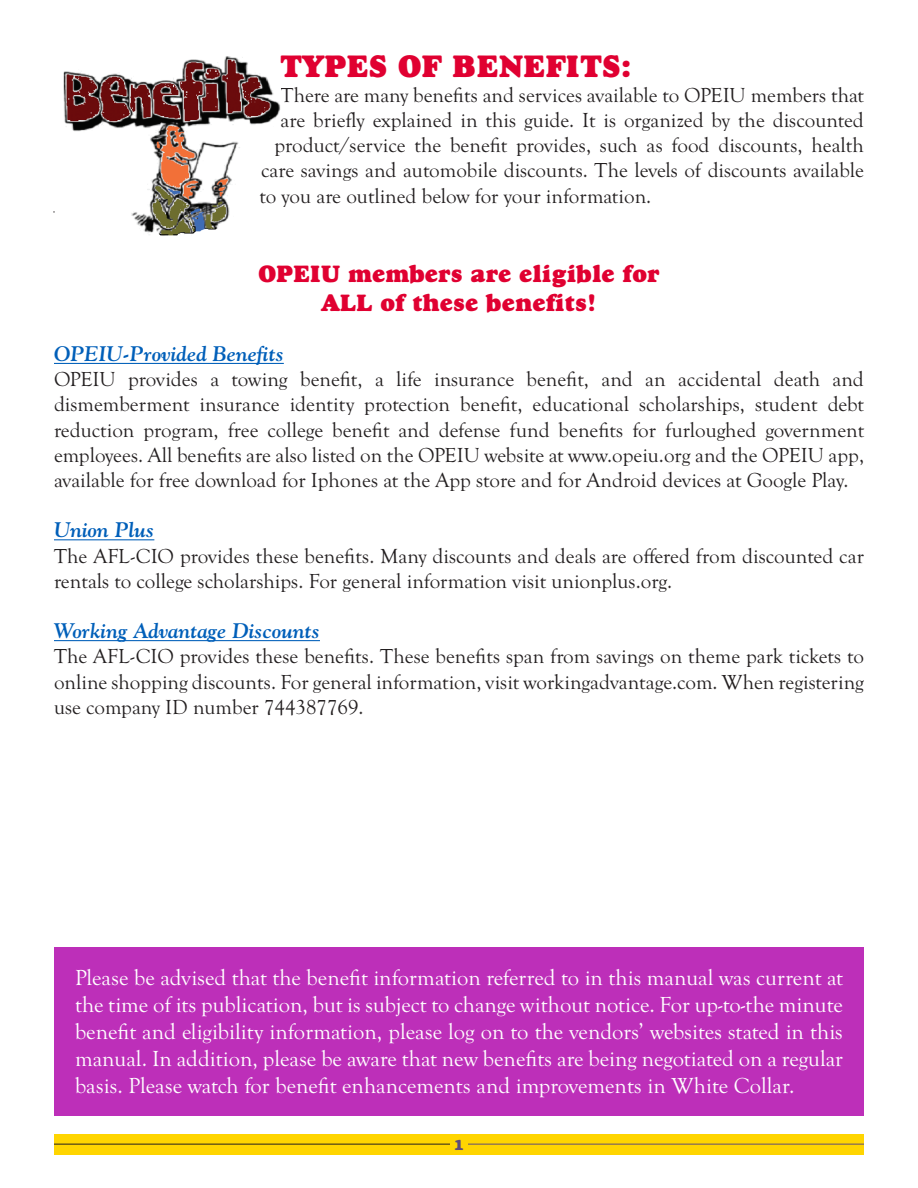
<style>
.page{position:relative;width:918px;height:1188px;background:#fff}
.page>*{position:absolute;margin:0;border:0;box-sizing:border-box;transform-origin:0 0}
.t1{font:31.5px "Goudy Std Heavyface";color:#e00031}
.t2{font:24px "Goudy Std Heavyface";color:#e00031}
.t3{font:22.5px/27px "Goudy Old Sty";color:#fff;text-align:justify}
.t4{font:21px/25.2px "Goudy Old Sty";color:#231f20;text-align:justify}
.t5{font:21px "Goudy Bold Italic Os F";color:#005fb9}
.t6{font:15px "Goudy Std Heavyface";color:#5f4c78}
</style>
<div class="page">
<div style="left:54px;top:1134px;width:810px;height:20px;background:#ffd500"></div>
<hr style="left:54px;top:1144px;width:396px;height:1px;background:#231f20">
<hr style="left:468px;top:1144px;width:396px;height:1px;background:#5f4c78">
<hr style="left:54px;top:363px;width:230px;height:1px;background:#005fb9">
<hr style="left:54px;top:539px;width:100px;height:1px;background:#005fb9">
<hr style="left:54px;top:640px;width:266px;height:1px;background:#005fb9">
<img style="left:64px;top:56px;width:217px;height:180px">
<div style="left:54px;top:948px;width:810px;height:168px;background:#bd2fb9"></div>
<p class="t1" style="left:280px;top:47px;width:352px">TYPES OF BENEFITS:</p>
<p class="t4" style="left:280px;top:83px;width:585px">There are many benefits and services available to OPEIU members that</p>
<p class="t4" style="left:280px;top:108px;width:585px">are briefly explained in this guide. It is organized by the discounted</p>
<p class="t4" style="left:274px;top:133px;width:591px">product/service the benefit provides, such as food discounts, health</p>
<p class="t4" style="left:261px;top:158px;width:605px">care savings and automobile discounts. The levels of discounts available</p>
<p class="t4" style="left:260px;top:184px;width:393px">to you are outlined below for your information.</p>
<p class="t2" style="left:259px;top:259px;width:402px">OPEIU members are eligible for</p>
<p class="t2" style="left:322px;top:288px;width:276px">ALL of these benefits!</p>
<p class="t5" style="left:54px;top:341px;width:231px">OPEIU-Provided Benefits</p>
<p class="t4" style="left:54px;top:367px;width:812px">OPEIU provides a towing benefit, a life insurance benefit, and an accidental death and dismemberment insurance identity protection benefit, educational scholarships, student debt reduction program, free college benefit and defense fund benefits for furloughed government employees. All benefits are also listed on the OPEIU website at www.opeiu.org and the OPEIU app, available for free download for Iphones at the App store and for Android devices at Google Play.</p>
<p class="t5" style="left:54px;top:517px;width:102px">Union Plus</p>
<p class="t4" style="left:54px;top:544px;width:812px">The AFL-CIO provides these benefits. Many discounts and deals are offered from discounted car rentals to college scholarships. For general information visit unionplus.org.</p>
<p class="t5" style="left:54px;top:618px;width:267px">Working Advantage Discounts</p>
<p class="t4" style="left:54px;top:644px;width:812px">The AFL-CIO provides these benefits. These benefits span from savings on theme park tickets to online shopping discounts. For general information, visit workingadvantage.com. When registering use company ID number 744387769.</p>
<p class="t3" style="left:75px;top:965px;width:770px">Please be advised that the benefit information referred to in this manual was current at the time of its publication, but is subject to change without notice. For up-to-the minute benefit and eligibility information, please log on to the vendors’ websites stated in this manual. In addition, please be aware that new benefits are being negotiated on a regular basis. Please watch for benefit enhancements and improvements in White Collar.</p>
<p class="t6" style="left:454px;top:1135px;width:11px">1</p>
</div>
